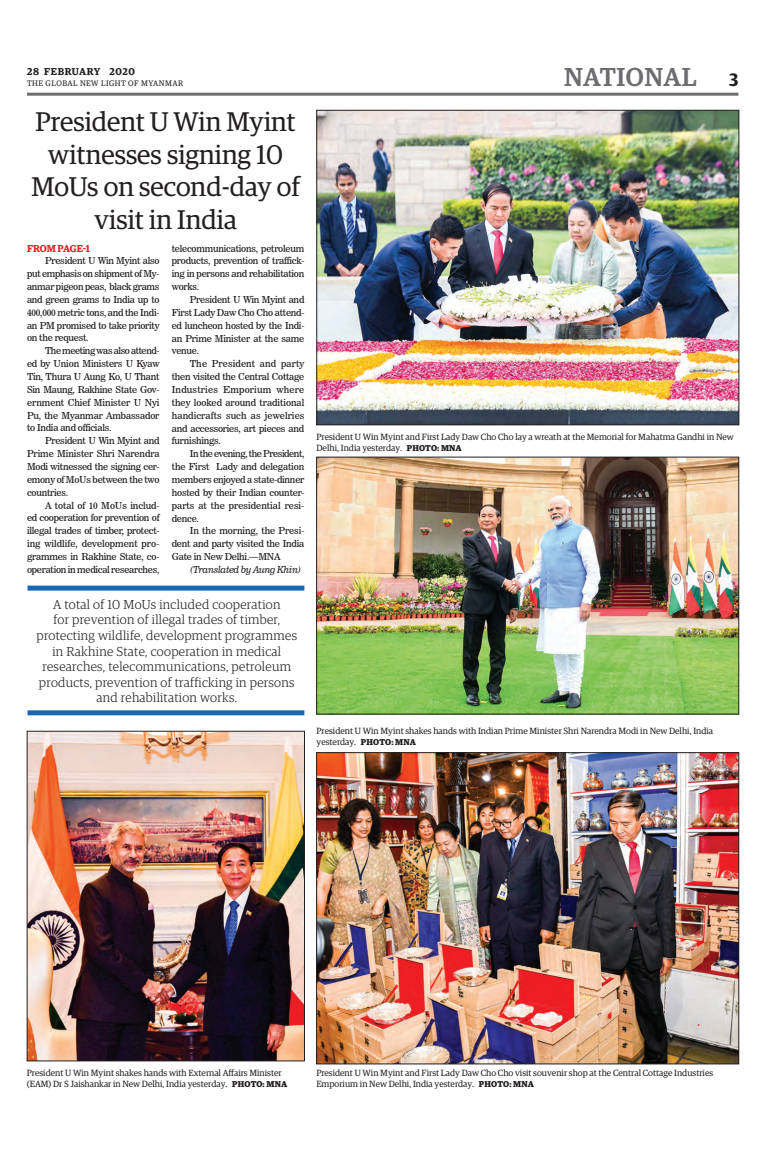
<style>
.page{position:relative;width:773px;height:1152px;background:#fff}
.page>*{position:absolute;margin:0;border:0;box-sizing:border-box;transform-origin:0 0}
.t1{font:27px/32.4px "Guardian Egyp";color:#231f20;text-align:center}
.t2{font:500 26px "Guardian Egyp";letter-spacing:.02em;color:#6c6d70}
.t3{font:300 13px/15.6px "Guardian Egyp";letter-spacing:.02em;color:#231f20;text-align:center}
.t4{font:600 10px "Guardian Egyp";letter-spacing:.06em;color:#231f20}
.t5{font:600 10px "Guardian Egyp";letter-spacing:-.01em;color:#ee1d23}
.t6{font:9.5px/12.9px "News 706 BT Roman C";letter-spacing:-.025em;color:#231f20;text-align:justify}
.t7{font:9.5px "News 706 BT Italic C";letter-spacing:-.025em;color:#231f20}
.t8{font:9px/10.8px "Guardian Egyp";color:#231f20}
.t9{font:8px "Guardian Egyp";letter-spacing:.06em;color:#231f20}
.s1{font-weight:600;font-size:18px;color:#231f20}
.s2{font-weight:700;font-size:8.5px}
</style>
<div class="page">
<hr style="left:27px;top:93px;width:711px;height:3px;background:#6c6d70">
<img style="left:29px;top:733px;width:273px;height:326px">
<div style="left:27px;top:731px;width:277px;height:330px;border:1px solid #231f20"></div>
<div style="left:28px;top:586px;width:276px;height:5px;background:#1768b4"></div>
<div style="left:28px;top:710px;width:276px;height:5px;background:#1768b4"></div>
<img style="left:318px;top:112px;width:419px;height:311px">
<div style="left:316px;top:110px;width:423px;height:315px;border:1px solid #231f20"></div>
<img style="left:318px;top:755px;width:418px;height:307px">
<div style="left:316px;top:753px;width:422px;height:311px;border:1px solid #231f20"></div>
<img style="left:318px;top:459px;width:418px;height:253px">
<div style="left:316px;top:457px;width:422px;height:257px;border:1px solid #231f20"></div>
<p class="t4" style="left:27px;top:64px;width:109px">28 FEBRUARY 2020</p>
<p class="t9" style="left:27px;top:78px;width:158px">THE GLOBAL NEW LIGHT OF MYANMAR</p>
<h1 class="t1" style="left:31px;top:104px;width:270px">President U Win Myint witnesses signing 10<br>MoUs on second-day of visit in India</h1>
<p class="t5" style="left:27px;top:241px;width:64px">FROM PAGE-1</p>
<p class="t6" style="left:27px;top:254px;width:134px;text-indent:18px">President U Win Myint also put emphasis on shipment of My&shy;anmar pigeon peas, black grams and green grams to India up to 400,000 metric tons, and the Indi&shy;an PM promised to take priority on the request.</p>
<p class="t6" style="left:27px;top:344px;width:134px;text-indent:18px">The meeting was also attend&shy;ed by Union Ministers U Kyaw Tin, Thura U Aung Ko, U Thant Sin Maung, Rakhine State Gov&shy;ernment Chief Minister U Nyi Pu, the Myanmar Ambassador to India and officials.</p>
<p class="t6" style="left:27px;top:434px;width:134px;text-indent:18px">President U Win Myint and Prime Minister Shri Narendra Modi witnessed the signing cer&shy;emony of MoUs between the two countries.</p>
<p class="t6" style="left:27px;top:499px;width:134px;text-indent:18px">A total of 10 MoUs includ&shy;ed cooperation for prevention of illegal trades of timber, protect&shy;ing wildlife, development pro&shy;grammes in Rakhine State, co&shy;operation in medical researches,</p>
<p class="t6" style="left:172px;top:242px;width:134px">telecommunications, petroleum products, prevention of traffick&shy;ing in persons and rehabilitation works.</p>
<p class="t6" style="left:172px;top:293px;width:134px;text-indent:18px">President U Win Myint and First Lady Daw Cho Cho attend&shy;ed luncheon hosted by the Indi&shy;an Prime Minister at the same venue.</p>
<p class="t6" style="left:172px;top:357px;width:134px;text-indent:18px">The President and party then visited the Central Cottage Industries Emporium where they looked around traditional handicrafts such as jewelries and accessories, art pieces and furnishings.</p>
<p class="t6" style="left:172px;top:447px;width:134px;text-indent:18px">In the evening, the President, the First Lady and delegation members enjoyed a state-dinner hosted by their Indian counter&shy;parts at the presidential resi&shy;dence.</p>
<p class="t6" style="left:172px;top:524px;width:134px;text-indent:18px">In the morning, the Presi&shy;dent and party visited the India Gate in New Delhi.—MNA</p>
<p class="t7" style="left:190px;top:564px;width:113px">(Translated by Aung Khin)</p>
<p class="t3" style="left:36px;top:596px;width:262px">A total of 10 MoUs included cooperation<br>for prevention of illegal trades of timber, protecting wildlife, development programmes in Rakhine State, cooperation in medical researches, telecommunications, petroleum products, prevention of trafficking in persons and rehabilitation works.</p>
<h2 class="t2" style="left:564px;top:59px;width:176px">NATIONAL <span class="s1">3</span></h2>
<p class="t8" style="left:316px;top:431px;width:418px">President U Win Myint and First Lady Daw Cho Cho lay a wreath at the Memorial for Mahatma Gandhi in New<br>Delhi, India yesterday. <span class="s2">PHOTO: MNA</span></p>
<p class="t8" style="left:316px;top:725px;width:398px">President U Win Myint shakes hands with Indian Prime Minister Shri Narendra Modi in New Delhi, India yesterday. <span class="s2">PHOTO: MNA</span></p>
<p class="t8" style="left:27px;top:1067px;width:262px">President U Win Myint shakes hands with External Affairs Minister (EAM) Dr S Jaishankar in New Delhi, India yesterday. <span class="s2">PHOTO: MNA</span></p>
<p class="t8" style="left:316px;top:1067px;width:398px">President U Win Myint and First Lady Daw Cho Cho visit souvenir shop at the Central Cottage Industries<br>Emporium in New Delhi, India yesterday. <span class="s2">PHOTO: MNA</span></p>
</div>
